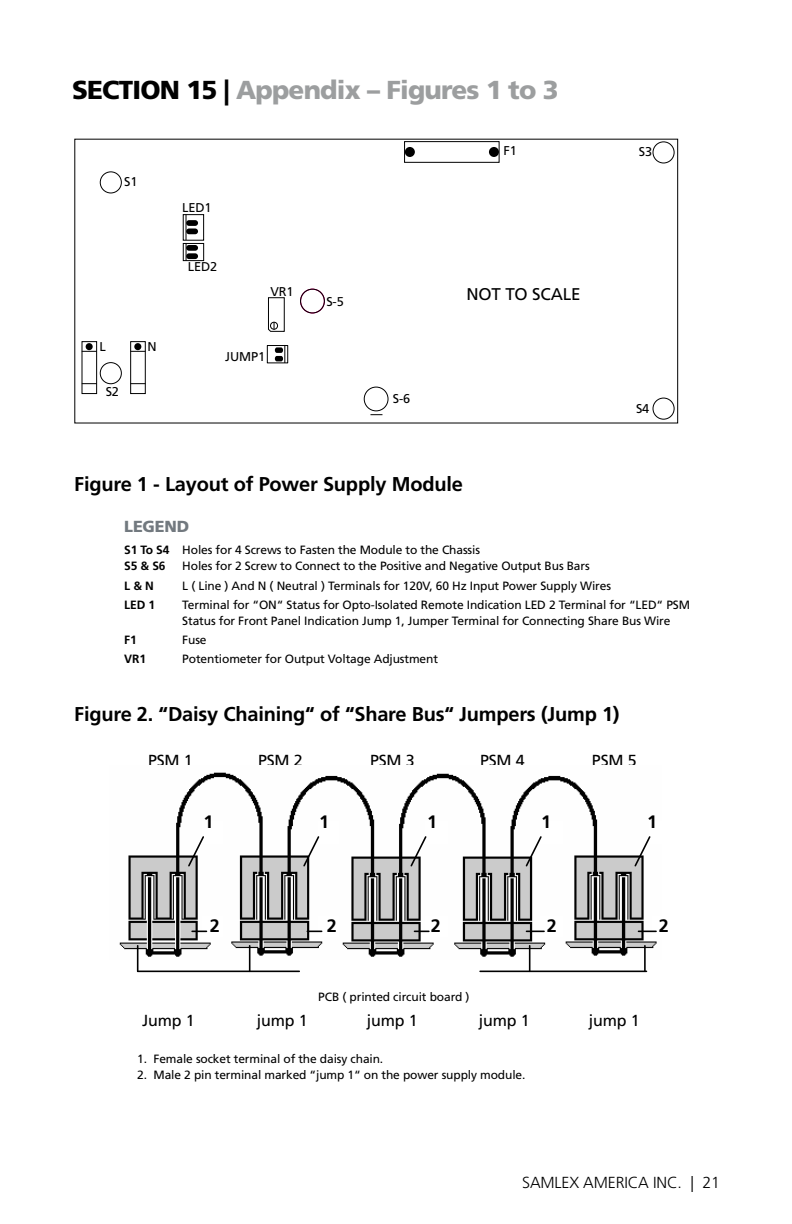
<style>
.page{position:relative;width:792px;height:1224px;background:#fff}
.page>*{position:absolute;margin:0;border:0;box-sizing:border-box;transform-origin:0 0}
.t1{font:900 26px "Frutiger LT Std";letter-spacing:-.03em;color:#9c9e9f}
.t2{font:900 26px "Frutiger LT Std";letter-spacing:-.03em;color:#000}
.t3{font:700 20px "Frutiger LT Std";letter-spacing:-.01em;color:#000}
.t4{font:700 18px "Frutiger LT Std";color:#000}
.t5{font:17px "Frutiger LT Std";letter-spacing:-.01em;color:#000}
.t6{font:16px "Frutiger LT Std";letter-spacing:-.01em;color:#000}
.t7{font:300 16px "Frutiger LT Std";letter-spacing:-.01em;color:#000}
.t8{font:900 16px "Frutiger LT Std";color:#72797f}
.t9{font:12.8px "Frutiger LT Std";letter-spacing:-.01em;color:#000}
.t10{font:12px/16px "Frutiger LT Std";letter-spacing:-.01em;color:#000}
.t11{font:700 12px "Frutiger LT Std";letter-spacing:-.01em;color:#000}
.s1{color:#000}
.s2{font-weight:700}
.s3{font-weight:400}
</style>
<div class="page">
<div style="left:100px;top:171px;width:22px;height:22px;border:1px solid #000;border-radius:50%"></div>
<div style="left:100px;top:362px;width:22px;height:22px;border:1px solid #000;border-radius:50%"></div>
<div style="left:300px;top:289px;width:25px;height:25px;border:1px solid #e2007a;border-radius:50%"></div>
<div style="left:653px;top:141px;width:22px;height:22px;border:1px solid #000;border-radius:50%"></div>
<div style="left:653px;top:398px;width:22px;height:22px;border:1px solid #000;border-radius:50%"></div>
<div style="left:404px;top:141px;width:96px;height:22px;border:1px solid #000"></div>
<div style="left:364px;top:387px;width:25px;height:24px;border:1px solid #000;border-radius:50%"></div>
<div style="left:82px;top:341px;width:15px;height:53px;border:1px solid #000"></div>
<svg style="left:82px;top:351px;width:15px;height:1px"></svg>
<div style="left:300px;top:289px;width:25px;height:24px;border:1px solid #000;border-radius:50%"></div>
<svg style="left:82px;top:383px;width:15px;height:1px"></svg>
<div style="left:130px;top:341px;width:16px;height:53px;border:1px solid #000"></div>
<svg style="left:130px;top:351px;width:16px;height:1px"></svg>
<svg style="left:130px;top:383px;width:16px;height:1px"></svg>
<div style="left:183px;top:214px;width:21px;height:27px;border:1px solid #000"></div>
<svg style="left:268px;top:297px;width:17px;height:35px"></svg>
<svg style="left:370px;top:414px;width:12px;height:1px"></svg>
<div style="left:267px;top:345px;width:21px;height:18px;border:1px solid #000"></div>
<svg style="left:284px;top:345px;width:1px;height:18px"></svg>
<div style="left:183px;top:243px;width:21px;height:18px;border:1px solid #000"></div>
<svg style="left:186px;top:214px;width:1px;height:47px"></svg>
<div style="left:405px;top:147px;width:10px;height:10px;background:#000;border-radius:50%"></div>
<div style="left:489px;top:147px;width:10px;height:10px;background:#000;border-radius:50%"></div>
<div style="left:86px;top:343px;width:7px;height:7px;background:#000;border-radius:50%"></div>
<div style="left:134px;top:343px;width:7px;height:7px;background:#000;border-radius:50%"></div>
<div style="left:186px;top:220px;width:12px;height:6px;background:#000;border-radius:3px"></div>
<div style="left:186px;top:228px;width:12px;height:6px;background:#000;border-radius:3px"></div>
<div style="left:186px;top:245px;width:12px;height:6px;background:#000;border-radius:3px"></div>
<div style="left:186px;top:253px;width:12px;height:6px;background:#000;border-radius:3px"></div>
<div style="left:275px;top:347px;width:8px;height:6px;background:#000;border-radius:2px"></div>
<div style="left:275px;top:356px;width:8px;height:5px;background:#000;border-radius:2px"></div>
<hr style="left:480px;top:971px;width:166px;height:1px;background:#000">
<img style="left:119px;top:772px;width:538px;height:187px">
<div style="left:202px;top:822px;width:21px;height:22px;background:#fff"></div>
<div style="left:318px;top:822px;width:20px;height:22px;background:#fff"></div>
<div style="left:425px;top:822px;width:22px;height:22px;background:#fff"></div>
<div style="left:540px;top:822px;width:22px;height:22px;background:#fff"></div>
<div style="left:649px;top:822px;width:21px;height:22px;background:#fff"></div>
<svg style="left:187px;top:835px;width:18px;height:33px"></svg>
<svg style="left:302px;top:835px;width:19px;height:33px"></svg>
<svg style="left:409px;top:835px;width:19px;height:33px"></svg>
<svg style="left:524px;top:835px;width:19px;height:33px"></svg>
<svg style="left:633px;top:835px;width:19px;height:33px"></svg>
<div style="left:202px;top:916px;width:21px;height:21px;background:#fff"></div>
<div style="left:318px;top:916px;width:20px;height:21px;background:#fff"></div>
<div style="left:425px;top:916px;width:22px;height:21px;background:#fff"></div>
<div style="left:540px;top:916px;width:22px;height:21px;background:#fff"></div>
<div style="left:652px;top:916px;width:21px;height:21px;background:#fff"></div>
<hr style="left:138px;top:971px;width:161px;height:1px;background:#000">
<svg style="left:137px;top:946px;width:1px;height:25px"></svg>
<svg style="left:249px;top:946px;width:1px;height:25px"></svg>
<svg style="left:529px;top:946px;width:1px;height:25px"></svg>
<hr style="left:644px;top:946px;width:2px;height:25px;background:#000">
<svg style="left:192px;top:931px;width:14px;height:1px"></svg>
<svg style="left:307px;top:931px;width:15px;height:1px"></svg>
<svg style="left:414px;top:931px;width:15px;height:1px"></svg>
<svg style="left:526px;top:931px;width:18px;height:1px"></svg>
<svg style="left:638px;top:931px;width:18px;height:1px"></svg>
<h1 class="t2" style="left:72px;top:74px;width:77px">Section</h1>
<h1 class="t1" style="left:186px;top:74px;width:374px"><span class="s1">15 |</span> Appendix – Figures 1 to 3</h1>
<p class="t9" style="left:124px;top:174px;width:15px">S1</p>
<p class="t9" style="left:99px;top:339px;width:8px">L</p>
<p class="t9" style="left:148px;top:339px;width:11px">N</p>
<p class="t9" style="left:106px;top:384px;width:15px">S2</p>
<p class="t9" style="left:182px;top:200px;width:31px">LED1</p>
<p class="t9" style="left:188px;top:259px;width:31px">LED2</p>
<p class="t9" style="left:270px;top:284px;width:25px">VR1</p>
<p class="t9" style="left:225px;top:349px;width:41px">JUMP1</p>
<p class="t9" style="left:326px;top:294px;width:19px">S-5</p>
<p class="t9" style="left:393px;top:391px;width:19px">S-6</p>
<p class="t9" style="left:503px;top:143px;width:15px">F1</p>
<h3 class="t5" style="left:466px;top:284px;width:116px">NOT TO SCALE</h3>
<p class="t9" style="left:639px;top:144px;width:15px">S3</p>
<p class="t9" style="left:636px;top:401px;width:15px">S4</p>
<h2 class="t3" style="left:74px;top:473px;width:390px">Figure 1 - Layout of Power Supply Module</h2>
<h3 class="t8" style="left:124px;top:517px;width:66px">LEGEND</h3>
<p class="t10" style="left:124px;top:542px;width:467px"><span class="s2">S1 To S4</span> H oles for 4 Screws to Fasten the Module to the Chassis<br><span class="s2">S5 &amp; S6</span> H oles for 2 Screw to Connect to the Positive and Negative Output Bus Bars</p>
<p class="t11" style="left:124px;top:578px;width:29px">L &amp; N</p>
<p class="t10" style="left:182px;top:578px;width:430px">L ( Line ) And N ( Neutral ) Terminals for 120V, 60 Hz Input Power Supply Wires</p>
<p class="t11" style="left:124px;top:598px;width:32px">Led 1</p>
<p class="t10" style="left:182px;top:597px;width:500px">Terminal for “On “ Status for Opto-Isolated Remote Indication Led 2 Terminal for “Led “ Psm<br>Status for Front Panel Indication Jump 1, Jumper Terminal for Connecting Share Bus Wire</p>
<p class="t11" style="left:124px;top:633px;width:31px">F1 <span class="s3">F</span></p>
<p class="t10" style="left:188px;top:632px;width:20px">use</p>
<p class="t11" style="left:124px;top:652px;width:23px">Vr1</p>
<p class="t10" style="left:182px;top:651px;width:257px">Potentiometer for Output Voltage Adjustment</p>
<h2 class="t3" style="left:74px;top:703px;width:547px">Figure 2. “Daisy Chaining“ of “Share Bus“ Jumpers (Jump 1)</h2>
<h3 class="t6" style="left:148px;top:751px;width:46px">PSM 1</h3>
<h3 class="t6" style="left:258px;top:751px;width:46px">PSM 2</h3>
<h3 class="t6" style="left:370px;top:751px;width:46px">PSM 3</h3>
<h3 class="t6" style="left:480px;top:751px;width:46px">PSM 4</h3>
<h3 class="t6" style="left:592px;top:751px;width:46px">PSM 5</h3>
<h3 class="t4" style="left:204px;top:811px;width:12px">1</h3>
<h3 class="t4" style="left:319px;top:811px;width:12px">1</h3>
<h3 class="t4" style="left:427px;top:811px;width:12px">1</h3>
<h3 class="t4" style="left:541px;top:811px;width:12px">1</h3>
<h3 class="t4" style="left:647px;top:811px;width:12px">1</h3>
<h3 class="t4" style="left:210px;top:915px;width:12px">2</h3>
<h3 class="t4" style="left:327px;top:915px;width:12px">2</h3>
<h3 class="t4" style="left:431px;top:915px;width:12px">2</h3>
<h3 class="t4" style="left:547px;top:915px;width:12px">2</h3>
<h3 class="t4" style="left:659px;top:915px;width:12px">2</h3>
<p class="t10" style="left:318px;top:988px;width:153px">Pcb ( printed circuit board )</p>
<h3 class="t6" style="left:142px;top:1011px;width:54px">Jump 1</h3>
<h3 class="t6" style="left:257px;top:1011px;width:52px">jump 1</h3>
<h3 class="t6" style="left:367px;top:1011px;width:52px">jump 1</h3>
<h3 class="t6" style="left:479px;top:1011px;width:52px">jump 1</h3>
<h3 class="t6" style="left:589px;top:1011px;width:52px">jump 1</h3>
<p class="t10" style="left:137px;top:1050px;width:248px">1. Female socket terminal of the daisy chain.</p>
<p class="t10" style="left:137px;top:1066px;width:390px">2. Male 2 pin terminal marked “jump 1“ on the power supply module.</p>
<h3 class="t7" style="left:522px;top:1173px;width:199px">SAMLEX AMERICA INC. | 21</h3>
</div>
